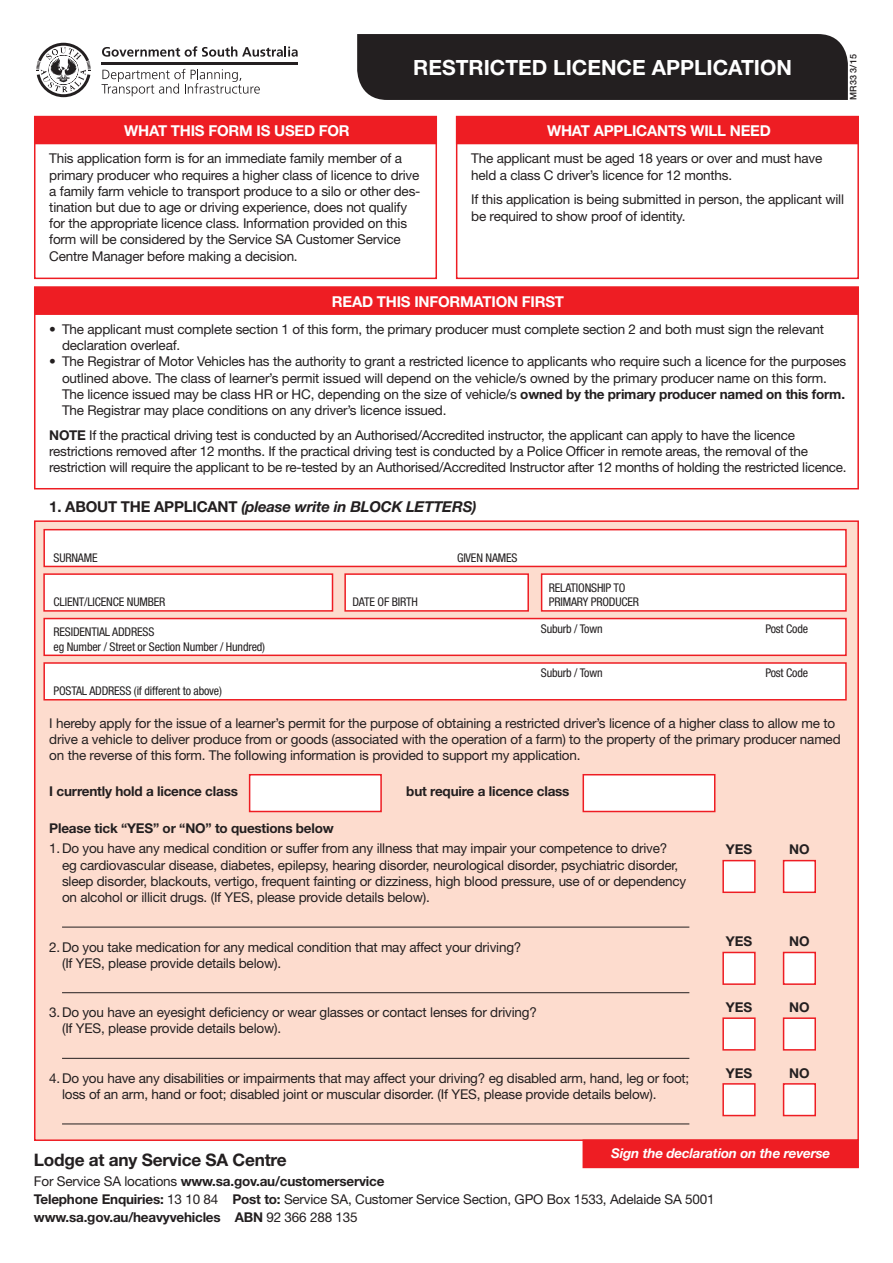
<style>
.page{position:relative;width:893px;height:1263px;background:#fff}
.page>*{position:absolute;margin:0;border:0;box-sizing:border-box;transform-origin:0 0}
.t1{font:700 21px "Helvetica Neue";color:#fff}
.t2{font:700 17.25px "Helvetica Neue";letter-spacing:-.015em;color:#231f20}
.t3{font:700 15px "Helvetica Neue";letter-spacing:-.015em;color:#fff}
.t4{font:italic 700 15px "Helvetica Neue";letter-spacing:-.015em;color:#231f20}
.t5{font:13.5px/16.2px "Helvetica Neue";letter-spacing:-.015em;color:#231f20}
.t6{font:700 13.5px "Helvetica Neue";letter-spacing:-.015em;color:#231f20}
.t7{font:italic 700 13.5px "Helvetica Neue";letter-spacing:-.015em;color:#fff}
.t8{font:condensed 12px/14.4px "Helvetica Neue";letter-spacing:-.015em;color:#231f20}
.t9{font:500 9px "Helvetica Neue";letter-spacing:.01em;color:#231f20}
.s1{font-weight:700}
.s2{font-style:normal}
</style>
<div class="page">
<div style="left:357px;top:34px;width:491px;height:66px;background:#231f20"></div>
<hr style="left:102px;top:63px;width:196px;height:2px;background:#231f20">
<svg style="left:101px;top:69px;width:159px;height:27px"></svg>
<svg style="left:102px;top:46px;width:196px;height:11px"></svg>
<svg style="left:36px;top:43px;width:55px;height:54px"></svg>
<div style="left:34px;top:116px;width:403px;height:163px;border:2px solid #ee1d23"></div>
<div style="left:34px;top:286px;width:825px;height:203px;border:2px solid #ee1d23"></div>
<div style="left:34px;top:520px;width:825px;height:621px;background:#fddcce;border:2px solid #ee1d23"></div>
<div style="left:456px;top:116px;width:403px;height:163px;border:2px solid #ee1d23"></div>
<div style="left:34px;top:116px;width:403px;height:28px;background:#ee1d23"></div>
<div style="left:34px;top:286px;width:825px;height:29px;background:#ee1d23;border:2px solid #ee1d23"></div>
<div style="left:43px;top:529px;width:804px;height:38px;background:#fff;border:2px solid #ee1d23"></div>
<div style="left:43px;top:618px;width:804px;height:38px;background:#fff;border:2px solid #ee1d23"></div>
<div style="left:43px;top:662px;width:804px;height:38px;background:#fff;border:2px solid #ee1d23"></div>
<div style="left:43px;top:573px;width:290px;height:39px;background:#fff;border:2px solid #ee1d23"></div>
<div style="left:344px;top:573px;width:185px;height:39px;background:#fff;border:2px solid #ee1d23"></div>
<div style="left:541px;top:573px;width:306px;height:39px;background:#fff;border:2px solid #ee1d23"></div>
<div style="left:456px;top:116px;width:403px;height:28px;background:#ee1d23"></div>
<hr style="left:62px;top:927px;width:627px;height:1px;background:#231f20">
<hr style="left:62px;top:992px;width:627px;height:1px;background:#231f20">
<hr style="left:62px;top:1058px;width:627px;height:1px;background:#231f20">
<hr style="left:62px;top:1124px;width:627px;height:1px;background:#231f20">
<div style="left:249px;top:774px;width:133px;height:38px;background:#fff;border:2px solid #ee1d23"></div>
<div style="left:582px;top:774px;width:133px;height:38px;background:#fff;border:2px solid #ee1d23"></div>
<div style="left:582px;top:1139px;width:277px;height:29px;background:#ee1d23;border:2px solid #ee1d23"></div>
<div style="left:722px;top:860px;width:34px;height:33px;background:#fff;border:2px solid #ee1d23"></div>
<div style="left:783px;top:860px;width:33px;height:33px;background:#fff;border:2px solid #ee1d23"></div>
<div style="left:722px;top:952px;width:34px;height:33px;background:#fff;border:2px solid #ee1d23"></div>
<div style="left:783px;top:952px;width:33px;height:33px;background:#fff;border:2px solid #ee1d23"></div>
<div style="left:722px;top:1017px;width:34px;height:33px;background:#fff;border:2px solid #ee1d23"></div>
<div style="left:783px;top:1017px;width:33px;height:33px;background:#fff;border:2px solid #ee1d23"></div>
<div style="left:722px;top:1083px;width:34px;height:33px;background:#fff;border:2px solid #ee1d23"></div>
<div style="left:783px;top:1083px;width:33px;height:33px;background:#fff;border:2px solid #ee1d23"></div>
<p class="t3" style="left:124px;top:122px;width:227px">WHAT THIS FORM IS USED FOR</p>
<h1 class="t1" style="left:413px;top:55px;width:380px">RESTRICTED LICENCE APPLICATION</h1>
<p class="t9" style="left:848px;top:100px;width:47px;rotate:-90deg">MR33 3/15</p>
<p class="t3" style="left:547px;top:122px;width:225px">WHAT APPLICANTS WILL NEED</p>
<p class="t5" style="left:49px;top:150px;width:373px">This application form is for an immediate family member of a primary producer who requires a higher class of licence to drive a family farm vehicle to transport produce to a silo or other des&shy;tination but due to age or driving experience, does not qualify for the appropriate licence class. Information provided on this form will be considered by the Service SA Customer Service Centre Manager before making a decision.</p>
<p class="t5" style="left:471px;top:150px;width:353px">The applicant must be aged 18 years or over and must have held a class C driver’s licence for 12 months.</p>
<p class="t5" style="left:471px;top:191px;width:374px">If this application is being submitted in person, the applicant will be required to show proof of identity.</p>
<p class="t3" style="left:332px;top:292px;width:234px">READ THIS INFORMATION FIRST</p>
<p class="t5" style="left:62px;top:321px;width:763px;text-indent:-13px">• The applicant must complete section 1 of this form, the primary producer must complete section 2 and both must sign the relevant declaration overleaf.</p>
<p class="t5" style="left:62px;top:353px;width:786px;text-indent:-13px">• The Registrar of Motor Vehicles has the authority to grant a restricted licence to applicants who require such a licence for the purposes outlined above. The class of learner’s permit issued will depend on the vehicle/s owned by the primary producer name on this form.<br>The licence issued may be class HR or HC, depending on the size of vehicle/s <span class="s1">owned by the primary producer named on this form.<br></span>The Registrar may place conditions on any driver’s licence issued.</p>
<p class="t5" style="left:49px;top:427px;width:799px"><span class="s1">NOTE</span> If the practical driving test is conducted by an Authorised/Accredited instructor, the applicant can apply to have the licence restrictions removed after 12 months. If the practical driving test is conducted by a Police Officer in remote areas, the removal of the restriction will require the applicant to be re-tested by an Authorised/Accredited Instructor after 12 months of holding the restricted licence.</p>
<p class="t4" style="left:49px;top:498px;width:429px"><span class="s2">1. ABOUT THE APPLICANT</span> (please write in BLOCK LETTERS)</p>
<p class="t8" style="left:54px;top:550px;width:46px">SURNAME</p>
<p class="t8" style="left:457px;top:550px;width:62px">GIVEN NAMES</p>
<p class="t8" style="left:54px;top:595px;width:113px">CLIENT/LICENCE NUMBER</p>
<p class="t8" style="left:54px;top:625px;width:213px">RESIDENTIAL ADDRESS<br>eg Number / Street or Section Number / Hundred)</p>
<p class="t8" style="left:54px;top:683px;width:170px">POSTAL ADDRESS (if different to above)</p>
<p class="t8" style="left:352px;top:595px;width:67px">DATE OF BIRTH</p>
<p class="t8" style="left:549px;top:580px;width:92px">RELATIONSHIP TO<br>PRIMARY PRODUCER</p>
<p class="t8" style="left:541px;top:621px;width:63px">Suburb / Town</p>
<p class="t8" style="left:541px;top:665px;width:63px">Suburb / Town</p>
<p class="t8" style="left:765px;top:621px;width:44px">Post Code</p>
<p class="t8" style="left:765px;top:665px;width:44px">Post Code</p>
<p class="t5" style="left:49px;top:715px;width:793px">I hereby apply for the issue of a learner’s permit for the purpose of obtaining a restricted driver’s licence of a higher class to allow me to drive a vehicle to deliver produce from or goods (associated with the operation of a farm) to the property of the primary producer named on the reverse of this form. The following information is provided to support my application.</p>
<p class="t6" style="left:49px;top:782px;width:190px">I currently hold a licence class</p>
<p class="t6" style="left:406px;top:782px;width:165px">but require a licence class</p>
<p class="t6" style="left:49px;top:820px;width:286px">Please tick “YES” or “NO” to questions below</p>
<p class="t5" style="left:62px;top:840px;width:626px;text-indent:-13px">1. Do you have any medical condition or suffer from any illness that may impair your competence to drive?<br>eg cardiovascular disease, diabetes, epilepsy, hearing disorder, neurological disorder, psychiatric disorder, sleep disorder, blackouts, vertigo, frequent fainting or dizziness, high blood pressure, use of or dependency on alcohol or illicit drugs. (If YES, please provide details below).</p>
<p class="t5" style="left:62px;top:938px;width:461px;text-indent:-13px">2. Do you take medication for any medical condition that may affect your driving? (If YES, please provide details below).</p>
<p class="t5" style="left:62px;top:1004px;width:476px;text-indent:-13px">3. Do you have an eyesight deficiency or wear glasses or contact lenses for driving? (If YES, please provide details below).</p>
<p class="t5" style="left:62px;top:1070px;width:629px;text-indent:-13px">4. Do you have any disabilities or impairments that may affect your driving? eg disabled arm, hand, leg or foot; loss of an arm, hand or foot; disabled joint or muscular disorder. (If YES, please provide details below).</p>
<p class="t6" style="left:726px;top:841px;width:28px">YES</p>
<p class="t6" style="left:789px;top:841px;width:22px">NO</p>
<p class="t6" style="left:726px;top:933px;width:28px">YES</p>
<p class="t6" style="left:789px;top:933px;width:22px">NO</p>
<p class="t6" style="left:726px;top:999px;width:28px">YES</p>
<p class="t6" style="left:789px;top:999px;width:22px">NO</p>
<p class="t6" style="left:726px;top:1064px;width:28px">YES</p>
<p class="t6" style="left:789px;top:1064px;width:22px">NO</p>
<p class="t7" style="left:611px;top:1145px;width:221px">Sign the declaration on the reverse</p>
<p class="t2" style="left:34px;top:1149px;width:254px">Lodge at any Service SA Centre</p>
<p class="t5" style="left:34px;top:1172px;width:682px;line-height:17.7px">For Service SA locations <span class="s1">www.sa.gov.au/customerservice<br>Telephone Enquiries:</span> 13 10 84 <span class="s1">Post to:</span> Service SA, Customer Service Section, GPO Box 1533, Adelaide SA 5001 <span class="s1">www.sa.gov.au/heavyvehicles ABN</span> 92 366 288 135</p>
</div>
